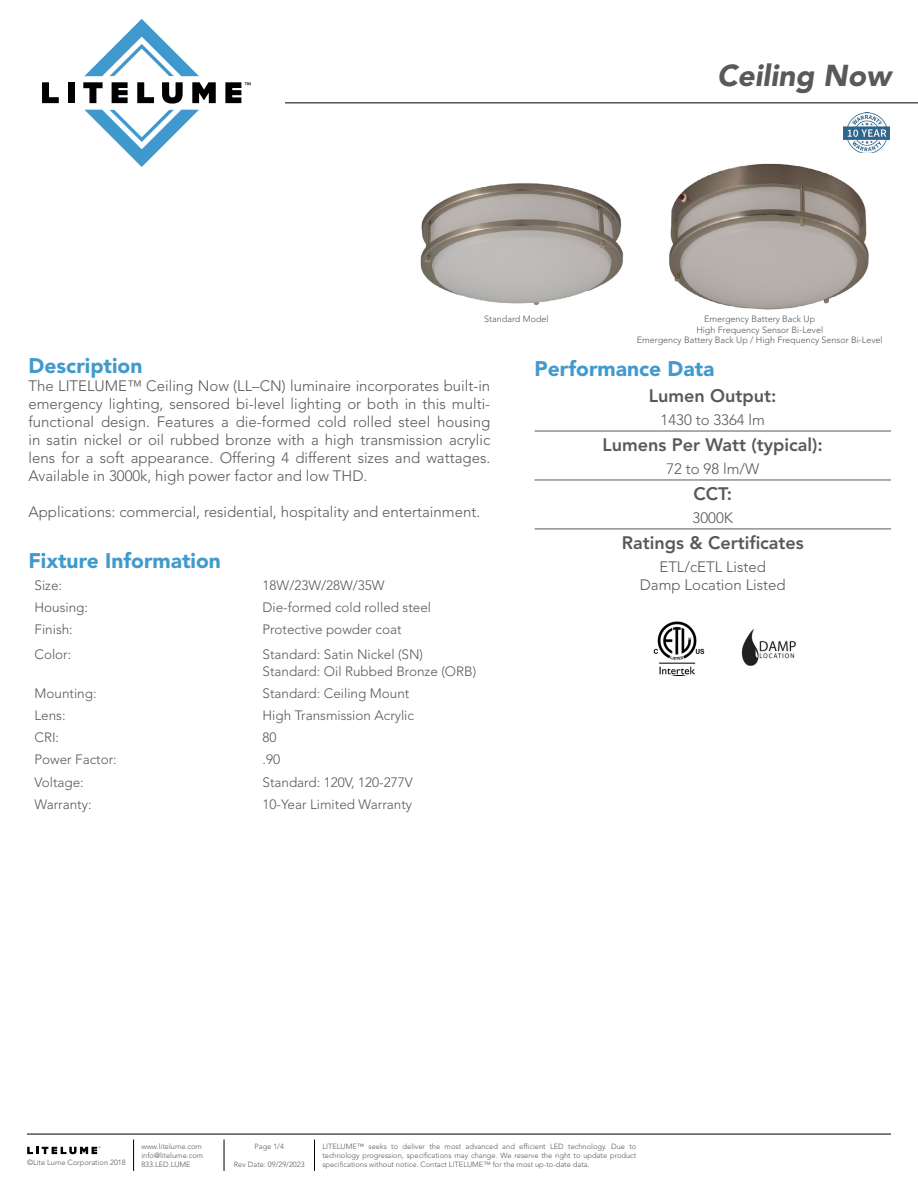
<style>
.page{position:relative;width:918px;height:1188px;background:#fff}
.page>*{position:absolute;margin:0;border:0;box-sizing:border-box;transform-origin:0 0}
.t1{font:italic 900 30px "Avenir LT Std";color:#59595c}
.t2{font:900 21px "Avenir LT Std";color:#419acd}
.t3{font:800 18px "Avenir LT Std";color:#59595c}
.t4{font:300 15px/18px "Avenir LT Std";color:#59595c;text-align:justify}
.t5{font:300 13.5px/16.2px "Avenir LT Std";color:#59595c}
.t6{font:300 9px/10.8px "Avenir LT Std";color:#59595c;text-align:center}
.t7{font:300 7.5px/9px "Avenir LT Std";color:#59595c;text-align:justify}
</style>
<div class="page">
<hr style="left:27px;top:1134px;width:864px;height:1px;background:#000">
<hr style="left:285px;top:103px;width:633px;height:1px;background:#000">
<hr style="left:133px;top:1140px;width:1px;height:31px;background:#000">
<hr style="left:224px;top:1140px;width:1px;height:31px;background:#000">
<hr style="left:314px;top:1140px;width:1px;height:31px;background:#000">
<svg style="left:27px;top:1147px;width:73px;height:7px"></svg>
<svg style="left:42px;top:82px;width:17px;height:21px"></svg>
<div style="left:68px;top:82px;width:7px;height:21px;background:#000"></div>
<svg style="left:83px;top:82px;width:20px;height:21px"></svg>
<svg style="left:112px;top:82px;width:16px;height:21px"></svg>
<svg style="left:137px;top:82px;width:17px;height:21px"></svg>
<svg style="left:162px;top:82px;width:21px;height:22px"></svg>
<svg style="left:192px;top:82px;width:24px;height:21px"></svg>
<svg style="left:84px;top:19px;width:115px;height:57px"></svg>
<svg style="left:85px;top:110px;width:114px;height:57px"></svg>
<svg style="left:225px;top:82px;width:26px;height:21px"></svg>
<hr style="left:535px;top:431px;width:356px;height:1px;background:#59595c">
<hr style="left:535px;top:480px;width:356px;height:1px;background:#59595c">
<hr style="left:535px;top:529px;width:356px;height:1px;background:#59595c">
<img style="left:741px;top:629px;width:55px;height:37px">
<img style="left:669px;top:163px;width:200px;height:147px">
<img style="left:420px;top:183px;width:204px;height:122px">
<img style="left:843px;top:112px;width:46px;height:41px">
<img style="left:653px;top:622px;width:52px;height:53px">
<p class="t6" style="left:484px;top:313px;width:66px">Standard Model</p>
<h1 class="t1" style="left:717px;top:57px;width:175px">Ceiling Now</h1>
<p class="t6" style="left:637px;top:313px;width:247px">Emergency Battery Back Up<br>High Frequency Sensor Bi-Level<br>Emergency Battery Back Up / High Frequency Sensor Bi-Level</p>
<h2 class="t2" style="left:29px;top:353px;width:115px">Description</h2>
<p class="t4" style="left:29px;top:377px;width:463px">The LITELUME™ Ceiling Now (LL–CN) luminaire incorporates built-in emergency lighting, sensored bi-level lighting or both in this multi&shy;functional design. Features a die-formed cold rolled steel housing in satin nickel or oil rubbed bronze with a high transmission acrylic lens for a soft appearance. Offering 4 different sizes and wattages.<br>Available in 3000k, high power factor and low THD.</p>
<p class="t4" style="left:29px;top:503px;width:453px">Applications: commercial, residential, hospitality and entertainment.</p>
<h2 class="t2" style="left:29px;top:548px;width:194px">Fixture Information</h2>
<p class="t5" style="left:35px;top:577px;width:29px">Size:</p>
<p class="t5" style="left:263px;top:577px;width:124px">18W/23W/28W/35W</p>
<p class="t5" style="left:35px;top:599px;width:55px">Housing:</p>
<p class="t5" style="left:263px;top:599px;width:170px">Die-formed cold rolled steel</p>
<p class="t5" style="left:35px;top:622px;width:40px">Finish:</p>
<p class="t5" style="left:263px;top:622px;width:141px">Protective powder coat</p>
<p class="t5" style="left:35px;top:647px;width:38px">Color:</p>
<p class="t5" style="left:263px;top:647px;width:215px">Standard: Satin Nickel (SN)<br>Standard: Oil Rubbed Bronze (ORB)</p>
<p class="t5" style="left:35px;top:685px;width:64px">Mounting:</p>
<p class="t5" style="left:263px;top:685px;width:148px">Standard: Ceiling Mount</p>
<p class="t5" style="left:35px;top:707px;width:33px">Lens:</p>
<p class="t5" style="left:263px;top:707px;width:153px">High Transmission Acrylic</p>
<p class="t5" style="left:35px;top:730px;width:26px">CRI:</p>
<p class="t5" style="left:263px;top:730px;width:16px">80</p>
<p class="t5" style="left:35px;top:752px;width:84px">Power Factor:</p>
<p class="t5" style="left:263px;top:752px;width:19px">.90</p>
<p class="t5" style="left:35px;top:774px;width:51px">Voltage:</p>
<p class="t5" style="left:263px;top:774px;width:152px">Standard: 120V, 120-277V</p>
<p class="t5" style="left:35px;top:796px;width:59px">Warranty:</p>
<p class="t5" style="left:263px;top:796px;width:151px">10-Year Limited Warranty</p>
<h2 class="t2" style="left:535px;top:356px;width:181px">Performance Data</h2>
<p class="t3" style="left:649px;top:385px;width:129px">Lumen Output:</p>
<p class="t4" style="left:661px;top:411px;width:106px">1430 to 3364 lm</p>
<p class="t3" style="left:603px;top:434px;width:222px">Lumens Per Watt (typical):</p>
<p class="t4" style="left:666px;top:460px;width:94px">72 to 98 lm/W</p>
<p class="t3" style="left:693px;top:483px;width:40px">CCT:</p>
<p class="t4" style="left:693px;top:509px;width:42px">3000K</p>
<p class="t3" style="left:622px;top:532px;width:184px">Ratings &amp; Certificates</p>
<p class="t4" style="left:640px;top:558px;width:147px;text-align:center">ETL/cETL Listed<br>Damp Location Listed</p>
<p class="t7" style="left:141px;top:1142px;width:63px;text-align:left">www.litelume.com info@litelume.com<br>833.LED.LUME</p>
<p class="t7" style="left:255px;top:1142px;width:31px">Page 1/4</p>
<p class="t7" style="left:27px;top:1158px;width:100px">©Lite Lume Corporation 2018</p>
<p class="t7" style="left:234px;top:1160px;width:72px">Rev Date: 09/29/2023</p>
<p class="t7" style="left:322px;top:1142px;width:316px">LITELUME™ seeks to deliver the most advanced and efficient LED technology. Due to technology progression, specifications may change. We reserve the right to update product specifications without notice. Contact LITELUME™ for the most up-to-date data.</p>
</div>
